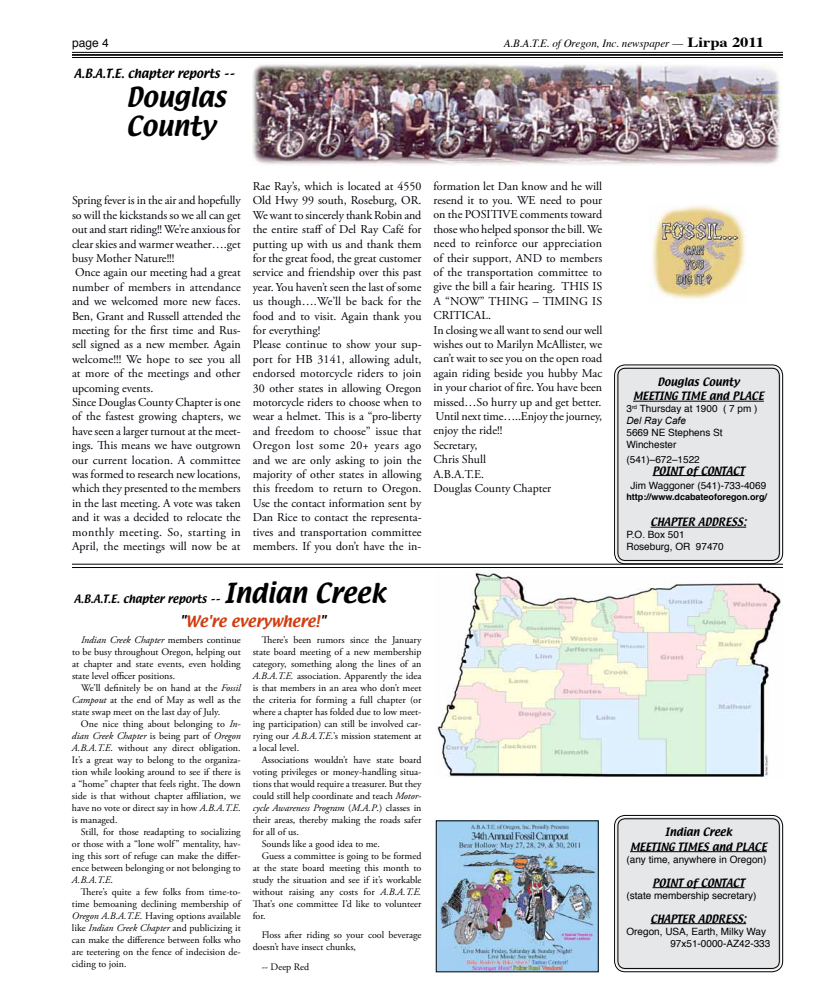
<style>
.page{position:relative;width:819px;height:1008px;background:#fff}
.page>*{position:absolute;margin:0;border:0;box-sizing:border-box;transform-origin:0 0}
.t1{font:24px/28.8px "Textile";color:#000}
.t2{font:14px "Textile";color:#d23d10}
.t3{font:12px/14.4px "Adobe Garamond Pro";color:#00000a}
.t4{font:12px "Helvetica";color:#000}
.t5{font:italic 11px "Times";color:#000}
.t6{font:11px "Textile";color:#000}
.t7{font:10px/12px "Adobe Garamond Pro";color:#000;text-align:justify}
.t8{font:10px/12px "Helvetica";color:#000}
.t9{font:10px/14.4px "Textile";color:#000;text-align:center}
.t10{font:italic 10px "Adobe Garamond Pro";color:#000}
.t11{font:italic 10px "Arial";color:#000}
.t12{font:700 9px "Helvetica";color:#000}
.s1{font-weight:700;font-style:normal;font-size:14px}
.s2{color:#000}
.s3{font-style:italic}
.s4{font-style:normal}
</style>
<div class="page">
<hr style="left:72px;top:52px;width:711px;height:1px;background:#000">
<hr style="left:72px;top:54px;width:711px;height:2px;background:#000">
<hr style="left:72px;top:57px;width:711px;height:1px;background:#000">
<hr style="left:72px;top:564px;width:711px;height:1px;background:#000">
<hr style="left:72px;top:567px;width:711px;height:1px;background:#000">
<div style="left:616px;top:367px;width:165px;height:195px;background:#e6e7e8;border-radius:9px"></div>
<hr style="left:633px;top:401px;width:131px;height:1px;background:#000">
<hr style="left:652px;top:475px;width:92px;height:1px;background:#000">
<hr style="left:651px;top:527px;width:95px;height:1px;background:#000">
<div style="left:614px;top:365px;width:169px;height:199px;border:1px solid #000;border-radius:11px"></div>
<div style="left:618px;top:368px;width:162px;height:193px;border:1px solid #000;border-radius:7px"></div>
<div style="left:616px;top:817px;width:165px;height:153px;background:#e6e7e8;border-radius:9px"></div>
<hr style="left:630px;top:851px;width:137px;height:1px;background:#000">
<hr style="left:652px;top:887px;width:92px;height:1px;background:#000">
<hr style="left:651px;top:923px;width:95px;height:1px;background:#000">
<div style="left:614px;top:815px;width:169px;height:157px;border:1px solid #000;border-radius:11px"></div>
<div style="left:618px;top:818px;width:162px;height:151px;border:1px solid #000;border-radius:7px"></div>
<img style="left:435px;top:570px;width:346px;height:207px">
<img style="left:253px;top:64px;width:528px;height:101px">
<img style="left:649px;top:205px;width:97px;height:94px">
<img style="left:438px;top:823px;width:159px;height:147px">
<p class="t4" style="left:72px;top:32px;width:38px">page 4</p>
<p class="t5" style="left:504px;top:33px;width:262px">A.B.A.T.E. of Oregon, Inc. newspaper –– <span class="s1">Lirpa 2011</span></p>
<p class="t6" style="left:74px;top:66px;width:162px">A.B.A.T.E. chapter reports ––</p>
<h1 class="t1" style="left:126px;top:84px;width:101px">Douglas<br>County</h1>
<p class="t3" style="left:72px;top:194px;width:170px">Spring fever is in the air and hopefully so will the kickstands so we all can get out and start riding!! We’re anxious for clear skies and warmer weather….get busy Mother Nature!!!<br>Once again our meeting had a great number of members in attendance and we welcomed more new faces.<br>Ben, Grant and Russell attended the meeting for the first time and Rus&shy;sell signed as a new member. Again welcome!!! We hope to see you all at more of the meetings and other upcoming events.<br>Since Douglas County Chapter is one of the fastest growing chapters, we have seen a larger turnout at the meet&shy;ings. This means we have outgrown our current location. A committee was formed to research new locations, which they presented to the members in the last meeting. A vote was taken and it was a decided to relocate the monthly meeting. So, starting in April, the meetings will now be at</p>
<p class="t3" style="left:253px;top:179px;width:170px">Rae Ray’s, which is located at 4550<br>Old Hwy 99 south, Roseburg, OR.<br>We want to sincerely thank Robin and the entire staff of Del Ray Café for putting up with us and thank them for the great food, the great customer service and friendship over this past year. You haven’t seen the last of some us though….We’ll be back for the food and to visit. Again thank you for everything!<br>Please continue to show your sup&shy;port for HB 3141, allowing adult, endorsed motorcycle riders to join 30 other states in allowing Oregon motorcycle riders to choose when to wear a helmet. This is a “pro-liberty and freedom to choose” issue that Oregon lost some 20+ years ago and we are only asking to join the majority of other states in allowing this freedom to return to Oregon.<br>Use the contact information sent by Dan Rice to contact the representa&shy;tives and transportation committee members. If you don’t have the in-</p>
<p class="t3" style="left:434px;top:179px;width:170px">formation let Dan know and he will resend it to you. WE need to pour on the POSITIVE comments toward those who helped sponsor the bill. We need to reinforce our appreciation of their support, AND to members of the transportation committee to give the bill a fair hearing. THIS IS<br>A “NOW” THING – TIMING IS<br>CRITICAL.<br>In closing we all want to send our well wishes out to Marilyn McAllister, we can’t wait to see you on the open road again riding beside you hubby Mac in your chariot of fire. You have been missed…So hurry up and get better.<br>Until next time…..Enjoy the journey, enjoy the ride!!<br>Secretary,<br>Chris Shull<br>A.B.A.T.E.<br>Douglas County Chapter</p>
<h1 class="t1" style="left:224px;top:580px;width:163px">Indian Creek</h1>
<p class="t2" style="left:180px;top:611px;width:147px"><span class="s2">"</span>We're everywhere!<span class="s2">"</span></p>
<p class="t7" style="left:72px;top:634px;width:170px;text-indent:9px"><span class="s3">Indian Creek Chapter</span> members continue to be busy throughout Oregon, helping out at chapter and state events, even holding state level officer positions.</p>
<p class="t7" style="left:72px;top:682px;width:170px;text-indent:9px">We’ll definitely be on hand at the <span class="s3">Fossil Campout</span> at the end of May as well as the state swap meet on the last day of July.</p>
<p class="t7" style="left:72px;top:718px;width:170px;text-indent:9px">One nice thing about belonging to <span class="s3">In&shy;dian Creek Chapter</span> is being part of <span class="s3">Oregon A.B.A.T.E</span>. without any direct obligation.<br>It’s a great way to belong to the organiza&shy;tion while looking around to see if there is a “home” chapter that feels right. The down side is that without chapter affiliation, we have no vote or direct say in how <span class="s3">A.B.A.T.E</span>. is managed.</p>
<p class="t7" style="left:72px;top:826px;width:170px;text-indent:9px">Still, for those readapting to socializing or those with a “lone wolf” mentality, hav&shy;ing this sort of refuge can make the differ&shy;ence between belonging or not belonging to <span class="s3">A.B.A.T.E</span>.</p>
<p class="t7" style="left:72px;top:886px;width:170px;text-indent:9px">There’s quite a few folks from time-to&shy;time bemoaning declining membership of <span class="s3">Oregon A.B.A.T.E</span>. Having options available like <span class="s3">Indian Creek Chapter</span> and publicizing it can make the difference between folks who are teetering on the fence of indecision de&shy;ciding to join.</p>
<p class="t9" style="left:74px;top:592px;width:147px">A.B.A.T.E. chapter reports ––</p>
<p class="t7" style="left:253px;top:634px;width:170px;text-indent:9px">There’s been rumors since the January state board meeting of a new membership category, something along the lines of an <span class="s3">A.B.A.T.E.</span> association. Apparently the idea is that members in an area who don’t meet the criteria for forming a full chapter (or where a chapter has folded due to low meet&shy;ing participation) can still be involved car&shy;rying our <span class="s3">A.B.A.T.E</span>.’s mission statement at a local level.</p>
<p class="t7" style="left:262px;top:754px;width:161px">Associations wouldn’t have state board</p>
<p class="t7" style="left:253px;top:766px;width:170px">voting privileges or money-handling situa-</p>
<p class="t7" style="left:253px;top:778px;width:170px">tions that would require a treasurer. But they</p>
<p class="t7" style="left:253px;top:790px;width:170px">could still help coordinate and teach <span class="s3">Motor-</span></p>
<p class="t10" style="left:253px;top:802px;width:170px">cycle Awareness Program <span class="s4">(</span>M.A.P<span class="s4">.) classes in</span></p>
<p class="t7" style="left:253px;top:814px;width:170px">their areas, thereby making the roads safer</p>
<p class="t7" style="left:253px;top:826px;width:48px">for all of us.</p>
<p class="t7" style="left:262px;top:838px;width:120px">Sounds like a good idea to me.</p>
<p class="t7" style="left:262px;top:850px;width:161px">Guess a committee is going to be formed</p>
<p class="t7" style="left:253px;top:862px;width:170px">at the state board meeting this month to</p>
<p class="t7" style="left:253px;top:874px;width:170px">study the situation and see if it’s workable</p>
<p class="t7" style="left:253px;top:886px;width:170px">without raising any costs for <span class="s3">A.B.A.T.E.</span></p>
<p class="t7" style="left:253px;top:898px;width:170px">That’s one committee I’d like to volunteer</p>
<p class="t7" style="left:253px;top:910px;width:14px">for.</p>
<p class="t7" style="left:253px;top:929px;width:170px;text-indent:9px">Floss after riding so your cool beverage doesn’t have insect chunks,</p>
<p class="t7" style="left:262px;top:961px;width:49px">-- Deep Red</p>
<p class="t9" style="left:633px;top:375px;width:132px">Douglas County<br>MEETING TIME and PLACE</p>
<p class="t8" style="left:626px;top:402px;width:133px">3<sup>rd</sup> Thursday at 1900 ( 7 pm )</p>
<p class="t11" style="left:626px;top:415px;width:61px">Del Ray Cafe</p>
<p class="t8" style="left:626px;top:426px;width:98px">5669 NE Stephens St<br>Winchester</p>
<p class="t8" style="left:626px;top:453px;width:75px">(541)–672–1522</p>
<p class="t9" style="left:652px;top:464px;width:93px">POINT of CONTACT</p>
<p class="t8" style="left:631px;top:479px;width:137px">Jim Waggoner (541)-733-4069</p>
<p class="t12" style="left:626px;top:489px;width:142px">http://www.dcabateoforegon.org/</p>
<p class="t9" style="left:651px;top:515px;width:97px">CHAPTER ADDRESS:</p>
<p class="t8" style="left:626px;top:528px;width:99px">P.O. Box 501<br>Roseburg, OR 97470</p>
<p class="t9" style="left:630px;top:825px;width:138px">Indian Creek<br>MEETING TIMES and PLACE</p>
<p class="t8" style="left:626px;top:853px;width:142px">(any time, anywhere in Oregon)</p>
<p class="t9" style="left:652px;top:876px;width:93px">POINT of CONTACT</p>
<p class="t8" style="left:626px;top:889px;width:132px">(state membership secretary)</p>
<p class="t9" style="left:651px;top:912px;width:97px">CHAPTER ADDRESS:</p>
<p class="t8" style="left:670px;top:925px;width:102px;text-indent:-44px">Oregon, USA, Earth, Milky Way<br>97x51-0000-AZ42-333</p>
</div>
